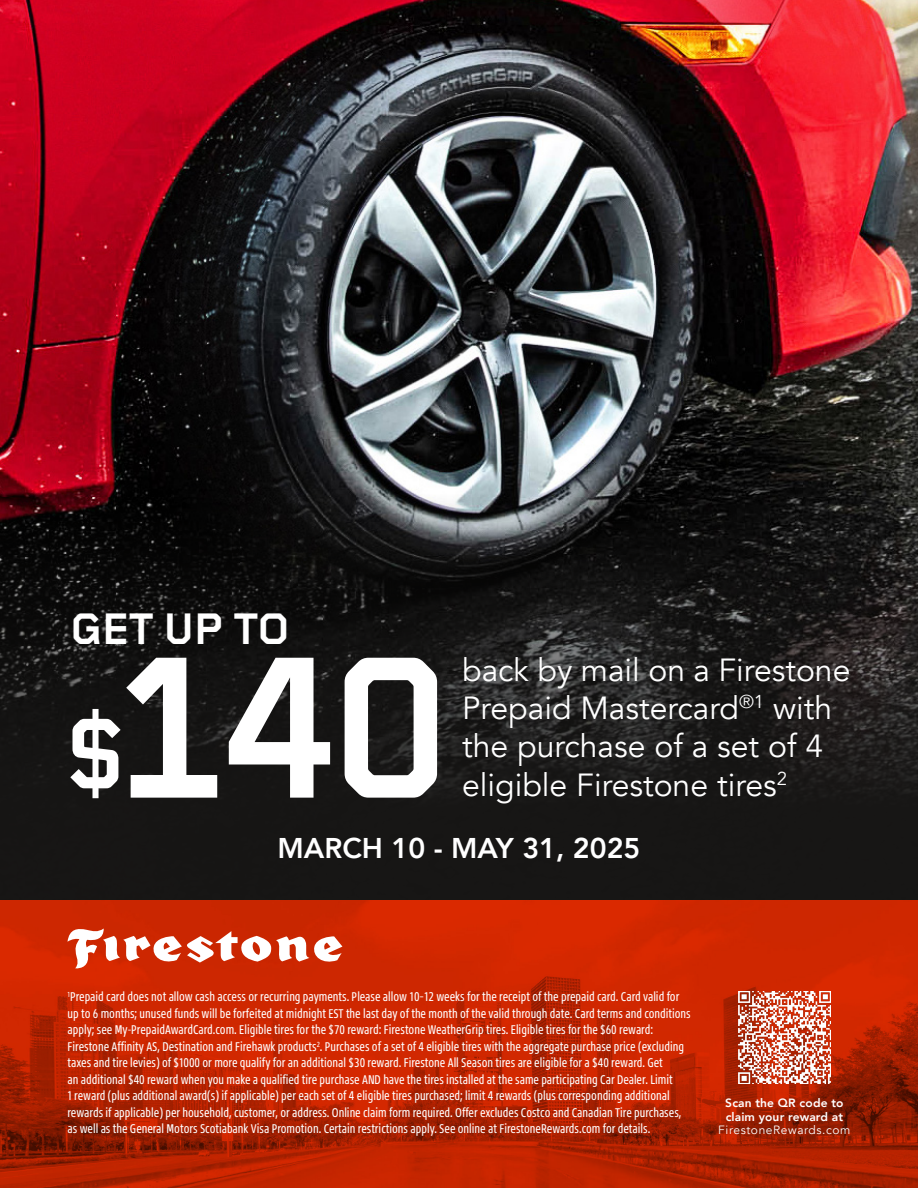
<style>
.page{position:relative;width:918px;height:1188px;background:#fff}
.page>*{position:absolute;margin:0;border:0;box-sizing:border-box;transform-origin:0 0}
.t1{font:700 209.7px "Foundry Gridnik";color:#fff}
.t2{font:700 104.1px "Foundry Gridnik";color:#fff}
.t3{font:700 45.9px "Foundry Gridnik";color:#fff}
.t4{font:31.95px/38.4px "Avenir";color:#fff}
.t5{font:800 28.5px "Avenir";color:#fff}
.t6{font:12.9px/16.5px "Bridgestone Type Cd";color:#fff}
.t7{font:800 12px/13.5px "Avenir";letter-spacing:.01em;color:#fff;text-align:center}
.s1{font-weight:400}
</style>
<div class="page">
<img style="left:0;top:0;width:918px;height:901px">
<img style="left:0;top:901px;width:918px;height:287px">
<svg style="left:68px;top:928px;width:274px;height:40px"></svg>
<img style="left:738px;top:991px;width:93px;height:93px">
<p class="t3" style="left:71px;top:602px;width:220px">GET UP TO</p>
<p class="t1" style="left:107px;top:602px;width:346px">140</p>
<p class="t4" style="left:462px;top:651px;width:390px">back by mail on a Firestone<br>Prepaid Mastercard<sup>®1</sup> with the purchase of a set of 4 eligible Firestone tires<sup>2</sup></p>
<p class="t5" style="left:278px;top:826px;width:364px">MARCH 10 - MAY 31, 2025</p>
<p class="t2" style="left:65px;top:691px;width:62px">$</p>
<p class="t6" style="left:68px;top:988px;width:625px"><sup>1</sup>Prepaid card does not allow cash access or recurring payments. Please allow 10–12 weeks for the receipt of the prepaid card. Card valid for up to 6 months; unused funds will be forfeited at midnight EST the last day of the month of the valid through date. Card terms and conditions apply; see My-PrepaidAwardCard.com. Eligible tires for the $70 reward: Firestone WeatherGrip tires. Eligible tires for the $60 reward:<br>Firestone Affinity AS, Destination and Firehawk products<sup>2</sup>. Purchases of a set of 4 eligible tires with the aggregate purchase price (excluding taxes and tire levies) of $1000 or more qualify for an additional $30 reward. Firestone All Season tires are eligible for a $40 reward. Get<br>an additional $40 reward when you make a qualified tire purchase AND have the tires installed at the same participating Car Dealer. Limit<br>1 reward (plus additional award(s) if applicable) per each set of 4 eligible tires purchased; limit 4 rewards (plus corresponding additional rewards if applicable) per household, customer, or address. Online claim form required. Offer excludes Costco and Canadian Tire purchases, as well as the General Motors Scotiabank Visa Promotion. Certain restrictions apply. See online at FirestoneRewards.com for details.</p>
<p class="t7" style="left:718px;top:1096px;width:134px">Scan the QR code to claim your reward at<br><span class="s1">FirestoneRewards.com</span></p>
</div>
